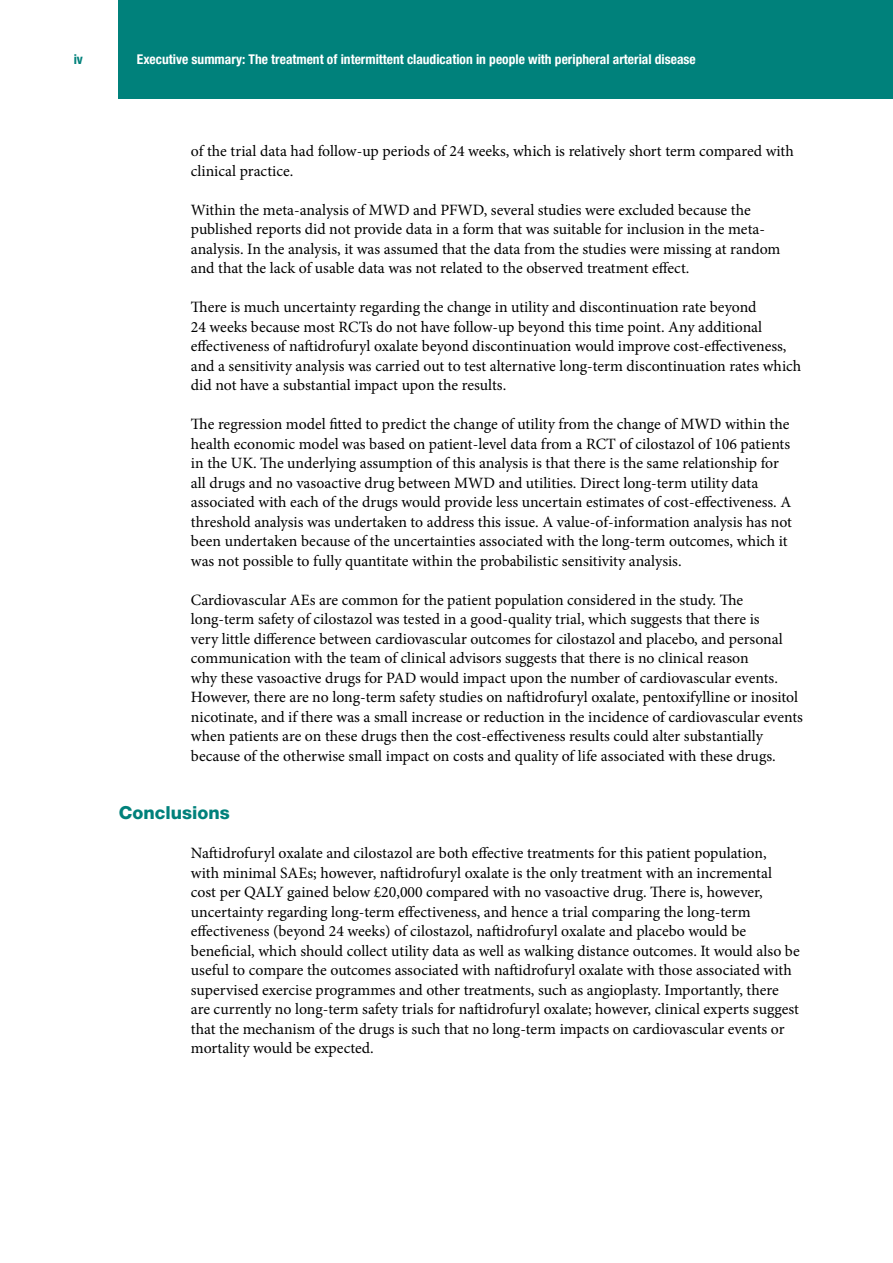
<style>
.page{position:relative;width:893px;height:1263px;background:#fff}
.page>*{position:absolute;margin:0;border:0;box-sizing:border-box;transform-origin:0 0}
.t1{font:800 18px "Helvetica Neue LT Pro";color:#00817b}
.t2{font:15.75px/19.5px "Minion Pro";color:#000}
.t3{font:700 condensed 13.5px "Helvetica Neue LT Pro";color:#fff}
.t4{font:700 condensed 13.5px "Helvetica Neue LT Pro";color:#00817b}
</style>
<div class="page">
<div style="left:119px;top:0;width:774px;height:99px;background:#00817b"></div>
<p class="t4" style="left:74px;top:51px;width:11px">iv</p>
<p class="t3" style="left:137px;top:51px;width:560px">Executive summary: The treatment of intermittent claudication in people with peripheral arterial disease</p>
<p class="t2" style="left:191px;top:141px;width:604px">of the trial data had follow-up periods of 24 weeks, which is relatively short term compared with clinical practice.</p>
<p class="t2" style="left:191px;top:200px;width:591px">Within the meta-analysis of MWD and PFWD, several studies were excluded because the published reports did not provide data in a form that was suitable for inclusion in the meta&shy;analysis. In the analysis, it was assumed that the data from the studies were missing at random and that the lack of usable data was not related to the observed treatment effect.</p>
<p class="t2" style="left:191px;top:297px;width:612px">There is much uncertainty regarding the change in utility and discontinuation rate beyond<br>24 weeks because most RCTs do not have follow-up beyond this time point. Any additional effectiveness of naftidrofuryl oxalate beyond discontinuation would improve cost-effectiveness, and a sensitivity analysis was carried out to test alternative long-term discontinuation rates which did not have a substantial impact upon the results.</p>
<p class="t2" style="left:191px;top:414px;width:603px">The regression model fitted to predict the change of utility from the change of MWD within the health economic model was based on patient-level data from a RCT of cilostazol of 106 patients in the UK. The underlying assumption of this analysis is that there is the same relationship for all drugs and no vasoactive drug between MWD and utilities. Direct long-term utility data associated with each of the drugs would provide less uncertain estimates of cost-effectiveness. A threshold analysis was undertaken to address this issue. A value-of-information analysis has not been undertaken because of the uncertainties associated with the long-term outcomes, which it was not possible to fully quantitate within the probabilistic sensitivity analysis.</p>
<p class="t2" style="left:191px;top:590px;width:614px">Cardiovascular AEs are common for the patient population considered in the study. The long-term safety of cilostazol was tested in a good-quality trial, which suggests that there is<br>very little difference between cardiovascular outcomes for cilostazol and placebo, and personal communication with the team of clinical advisors suggests that there is no clinical reason<br>why these vasoactive drugs for PAD would impact upon the number of cardiovascular events.<br>However, there are no long-term safety studies on naftidrofuryl oxalate, pentoxifylline or inositol nicotinate, and if there was a small increase or reduction in the incidence of cardiovascular events when patients are on these drugs then the cost-effectiveness results could alter substantially because of the otherwise small impact on costs and quality of life associated with these drugs.</p>
<p class="t1" style="left:119px;top:802px;width:113px">Conclusions</p>
<p class="t2" style="left:191px;top:843px;width:610px">Naftidrofuryl oxalate and cilostazol are both effective treatments for this patient population,<br>with minimal SAEs; however, naftidrofuryl oxalate is the only treatment with an incremental cost per QALY gained below £20,000 compared with no vasoactive drug. There is, however, uncertainty regarding long-term effectiveness, and hence a trial comparing the long-term effectiveness (beyond 24 weeks) of cilostazol, naftidrofuryl oxalate and placebo would be beneficial, which should collect utility data as well as walking distance outcomes. It would also be useful to compare the outcomes associated with naftidrofuryl oxalate with those associated with supervised exercise programmes and other treatments, such as angioplasty. Importantly, there are currently no long-term safety trials for naftidrofuryl oxalate; however, clinical experts suggest that the mechanism of the drugs is such that no long-term impacts on cardiovascular events or mortality would be expected.</p>
</div>
